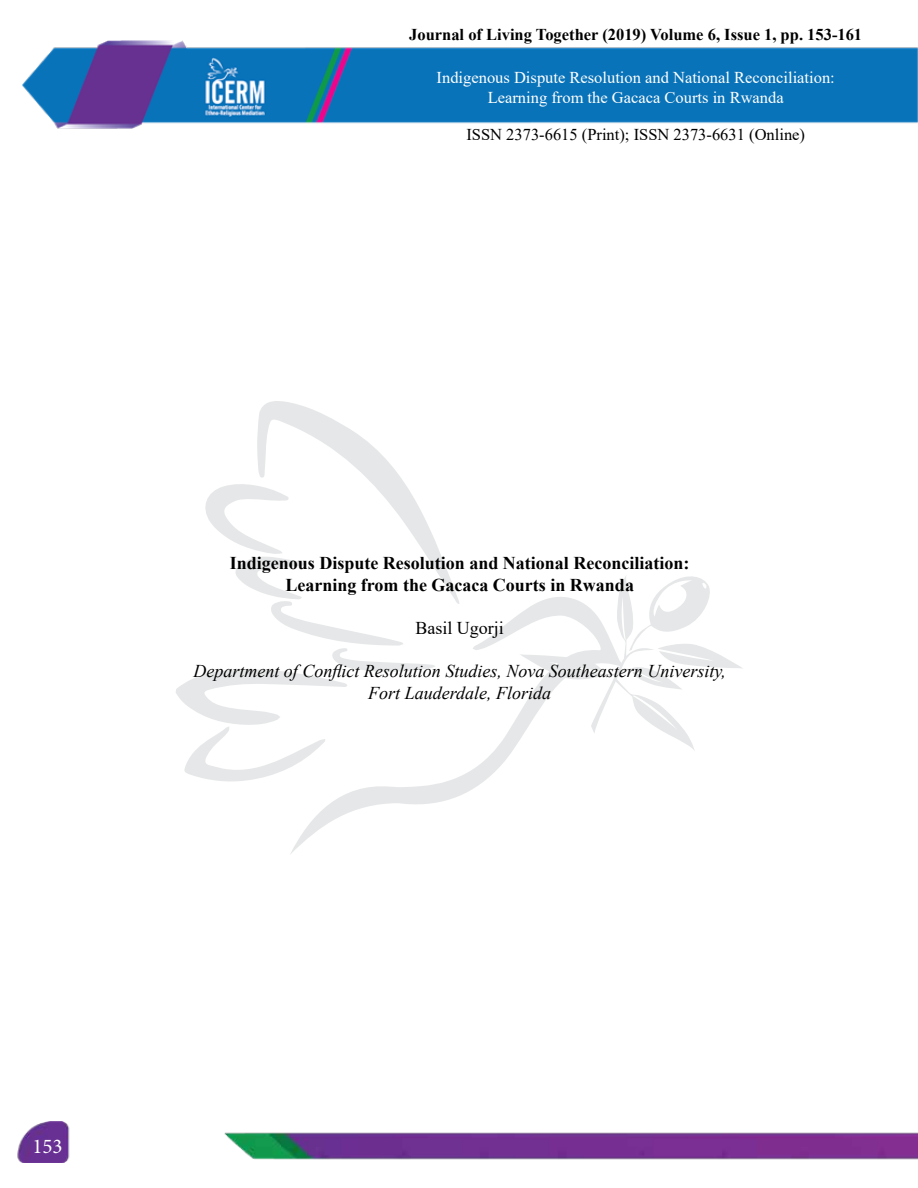
<style>
.page{position:relative;width:918px;height:1188px;background:#fff}
.page>*{position:absolute;margin:0;border:0;box-sizing:border-box;transform-origin:0 0}
.t1{font:21px "Minion Pro";color:#fff}
.t2{font:700 18px/21.6px "Times New Roman";color:#000;text-align:center}
.t3{font:italic 18px/21.6px "Times New Roman";color:#000;text-align:center}
.t4{font:18px "Times New Roman";color:#000}
.t5{font:16.5px/19.8px "Times New Roman";color:#fff;text-align:center}
.t6{font:700 16.5px "Times New Roman";color:#000}
.t7{font:16.5px "Times New Roman";color:#000}
</style>
<div class="page">
<img style="left:17px;top:1121px;width:901px;height:42px">
<img style="left:22px;top:41px;width:896px;height:88px">
<svg style="left:290px;top:614px;width:229px;height:240px"></svg>
<svg style="left:176px;top:401px;width:283px;height:382px"></svg>
<svg style="left:519px;top:576px;width:223px;height:175px"></svg>
<p class="t6" style="left:409px;top:23px;width:455px">Journal of Living Together (2019) Volume 6, Issue 1, pp. 153-161</p>
<p class="t5" style="left:437px;top:67px;width:400px">Indigenous Dispute Resolution and National Reconciliation:<br>Learning from the Gacaca Courts in Rwanda</p>
<p class="t7" style="left:466px;top:122px;width:340px">ISSN 2373-6615 (Print); ISSN 2373-6631 (Online)</p>
<p class="t2" style="left:230px;top:552px;width:461px">Indigenous Dispute Resolution and National Reconciliation:<br>Learning from the Gacaca Courts in Rwanda</p>
<p class="t4" style="left:415px;top:615px;width:90px">Basil Ugorji</p>
<p class="t3" style="left:193px;top:660px;width:534px">Department of Conflict Resolution Studies, Nova Southeastern University,<br>Fort Lauderdale, Florida</p>
<p class="t1" style="left:32px;top:1132px;width:32px">153</p>
</div>
